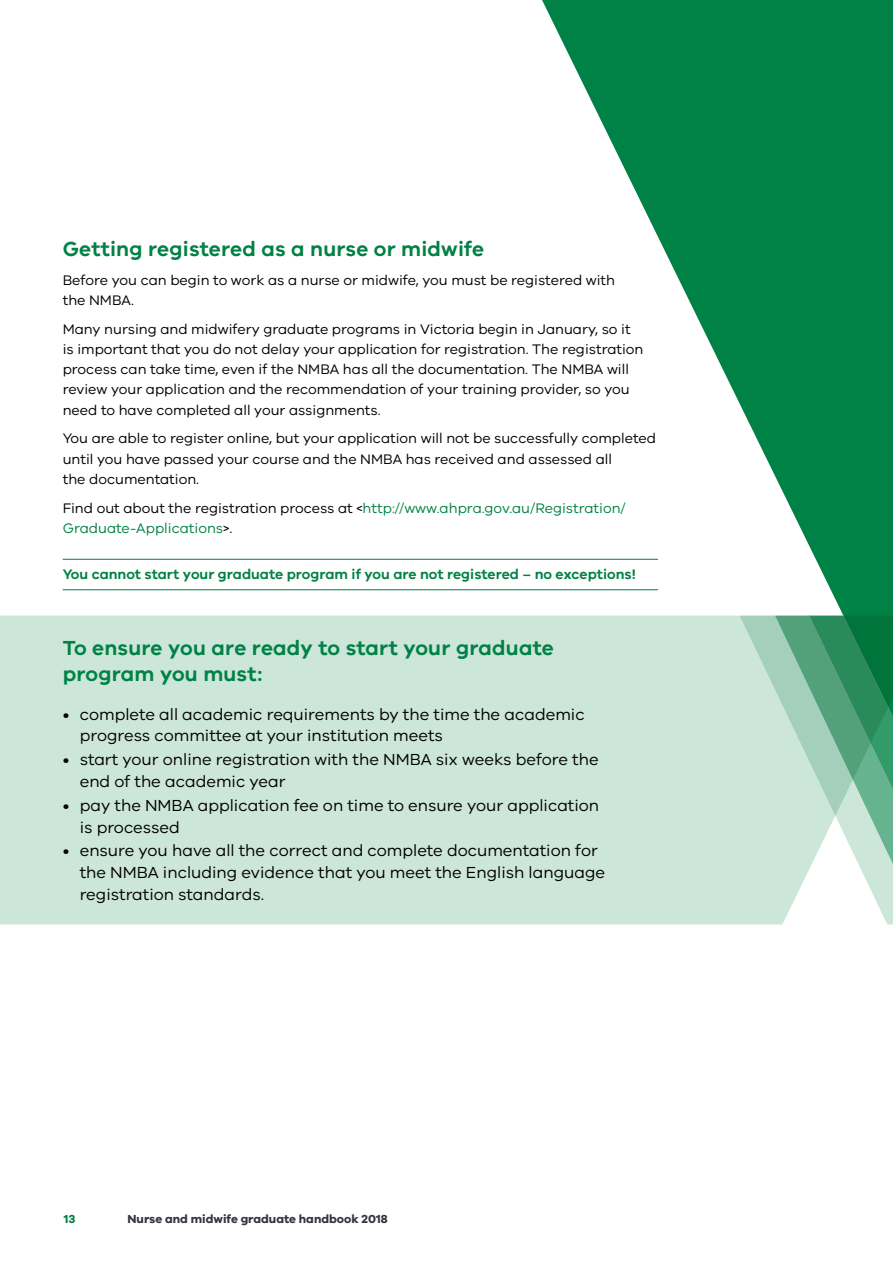
<style>
.page{position:relative;width:893px;height:1263px;background:#fff}
.page>*{position:absolute;margin:0;border:0;box-sizing:border-box;transform-origin:0 0}
.t1{font:600 21px/25.5px "VIC";letter-spacing:.01em;color:#008145}
.t2{font:16.5px/21.8px "VIC";color:#000}
.t3{font:14.25px/20.2px "VIC";color:#000}
.t4{font:14.25px/20.2px "VIC";color:#008145}
.t5{font:600 14.25px "VIC";color:#008145}
.t6{font:700 12px "VIC";color:#343741}
.t7{font:700 12px "VIC";color:#008145}
.s1{color:#000}
</style>
<div class="page">
<div style="left:0;top:616px;width:536px;height:308px;background:#cde6da"></div>
<svg style="left:536px;top:0;width:357px;height:925px"></svg>
<hr style="left:63px;top:559px;width:595px;height:1px;background:#007b4d">
<hr style="left:63px;top:589px;width:595px;height:1px;background:#007b4d">
<svg style="left:740px;top:616px;width:35px;height:308px;background:#c8e3d6"></svg>
<svg style="left:775px;top:616px;width:118px;height:308px"></svg>
<h1 class="t1" style="left:63px;top:235px;width:423px">Getting registered as a nurse or midwife</h1>
<p class="t3" style="left:63px;top:269px;width:554px">Before you can begin to work as a nurse or midwife, you must be registered with the NMBA.</p>
<p class="t3" style="left:63px;top:318px;width:582px">Many nursing and midwifery graduate programs in Victoria begin in January, so it is important that you do not delay your application for registration. The registration process can take time, even if the NMBA has all the documentation. The NMBA will review your application and the recommendation of your training provider, so you need to have completed all your assignments.</p>
<p class="t3" style="left:63px;top:428px;width:595px">You are able to register online, but your application will not be successfully completed until you have passed your course and the NMBA has received and assessed all<br>the documentation.</p>
<p class="t4" style="left:63px;top:497px;width:565px"><span class="s1">Find out about the registration process at &lt;</span>http://www.ahpra.gov.au/Registration/<br>Graduate-Applications<span class="s1">&gt;.</span></p>
<p class="t5" style="left:63px;top:565px;width:575px">You cannot start your graduate program if you are not registered – no exceptions!</p>
<h1 class="t1" style="left:63px;top:635px;width:493px">To ensure you are ready to start your graduate program you must:</h1>
<p class="t2" style="left:80px;top:703px;width:506px;text-indent:-17px">• complete all academic requirements by the time the academic progress committee at your institution meets</p>
<p class="t2" style="left:80px;top:748px;width:520px;text-indent:-17px">• start your online registration with the NMBA six weeks before the end of the academic year</p>
<p class="t2" style="left:80px;top:794px;width:521px;text-indent:-17px">• pay the NMBA application fee on time to ensure your application is processed</p>
<p class="t2" style="left:80px;top:839px;width:527px;text-indent:-17px">• ensure you have all the correct and complete documentation for the NMBA including evidence that you meet the English language registration standards.</p>
<p class="t7" style="left:64px;top:1211px;width:13px">13</p>
<p class="t6" style="left:128px;top:1211px;width:262px">Nurse and midwife graduate handbook 2018</p>
</div>
